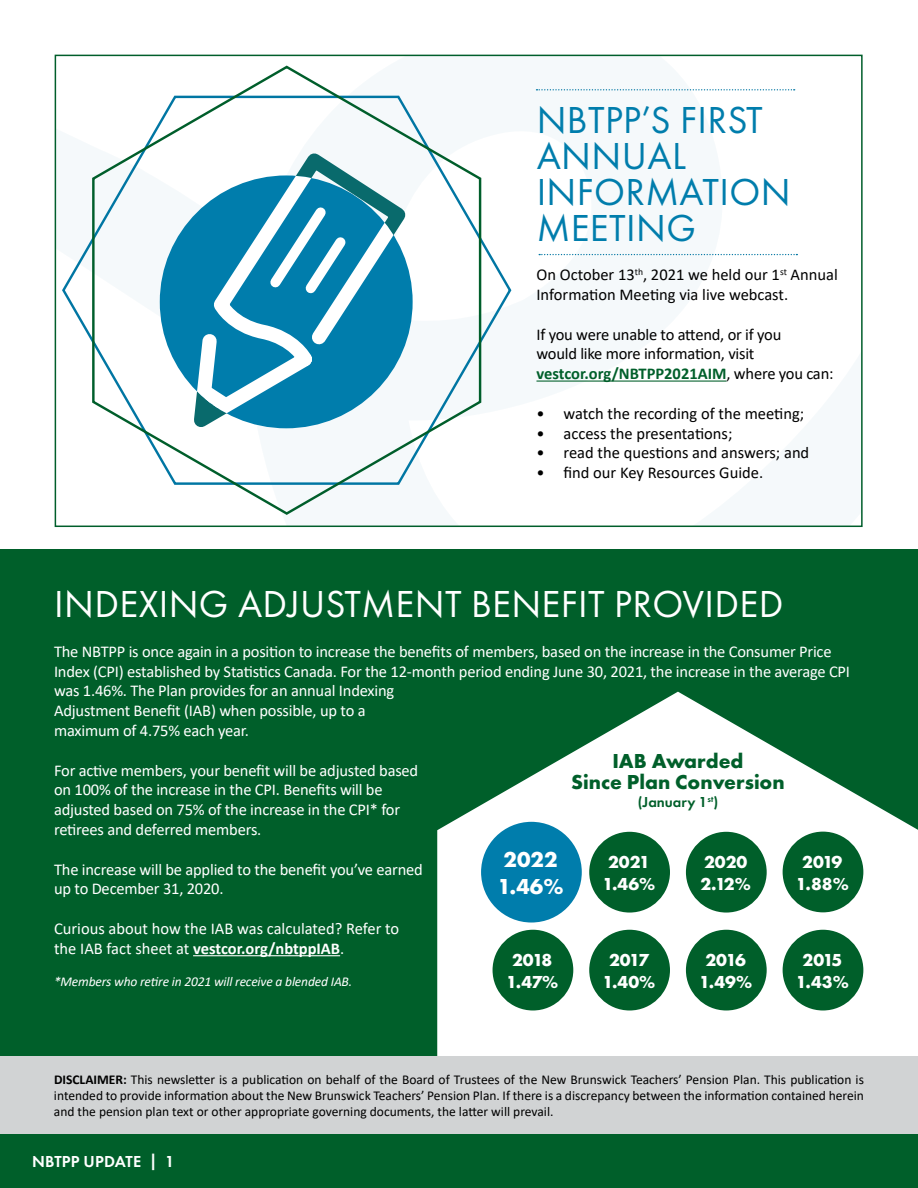
<style>
.page{position:relative;width:918px;height:1188px;background:#fff}
.page>*{position:absolute;margin:0;border:0;box-sizing:border-box;transform-origin:0 0}
.t1{font:39px/36px "Futura PT";letter-spacing:.01em;color:#007dac}
.t2{font:39px "Futura PT";letter-spacing:.01em;color:#fff}
.t3{font:700 22.5px/27px "Futura PT";color:#fff}
.t4{font:700 21px/21px "Futura PT";color:#005f2a;text-align:center}
.t5{font:700 18px/21.6px "Futura PT";color:#fff;text-align:center}
.t6{font:16.5px/19.8px "Calibri";letter-spacing:-.01em;color:#fff}
.t7{font:16.5px/19.8px "Calibri";color:#000}
.t8{font:600 16.5px "Futura PT";letter-spacing:.01em;color:#fff}
.t9{font:600 15px "Futura PT";color:#005f2a}
.t10{font:13.5px/16.2px "Calibri";color:#000;text-align:justify}
.t11{font:italic 13.5px "Calibri";letter-spacing:-.01em;color:#fff}
.s1{font-weight:700;color:#005f2a}
.s2{font-weight:700}
</style>
<div class="page">
<div style="left:0;top:549px;width:918px;height:524px;background:#005f2a"></div>
<svg style="left:437px;top:692px;width:481px;height:364px;fill:#fff"></svg>
<div style="left:55px;top:55px;width:808px;height:472px;border:2px solid #005e2b"></div>
<div style="left:0;top:1056px;width:918px;height:100px;background:#d1d3d4"></div>
<div style="left:0;top:1135px;width:918px;height:53px;background:#005f2a"></div>
<hr style="left:193px;top:955px;width:147px;height:1px;background:#fff">
<svg style="left:62px;top:240px;width:450px;height:101px"></svg>
<svg style="left:91px;top:65px;width:392px;height:450px"></svg>
<svg style="left:184px;top:153px;width:229px;height:22px"></svg>
<div style="left:160px;top:175px;width:253px;height:253px;background:#007dac;border-radius:50%"></div>
<svg style="left:184px;top:175px;width:229px;height:253px"></svg>
<svg style="left:261px;top:198px;width:93px;height:104px"></svg>
<svg style="left:201px;top:385px;width:29px;height:35px"></svg>
<hr style="left:536px;top:381px;width:191px;height:1px;background:#005f2a">
<svg style="left:539px;top:254px;width:258px;height:1px"></svg>
<svg style="left:536px;top:89px;width:259px;height:1px"></svg>
<div style="left:481px;top:822px;width:101px;height:101px;background:#007dac;border-radius:50%"></div>
<div style="left:589px;top:832px;width:81px;height:81px;background:#005f2a;border-radius:50%"></div>
<div style="left:686px;top:832px;width:81px;height:81px;background:#005f2a;border-radius:50%"></div>
<div style="left:493px;top:930px;width:80px;height:80px;background:#005f2a;border-radius:50%"></div>
<div style="left:589px;top:930px;width:81px;height:80px;background:#005f2a;border-radius:50%"></div>
<div style="left:686px;top:930px;width:81px;height:80px;background:#005f2a;border-radius:50%"></div>
<div style="left:783px;top:930px;width:80px;height:80px;background:#005f2a;border-radius:50%"></div>
<div style="left:783px;top:832px;width:80px;height:80px;background:#005f2a;border-radius:50%"></div>
<h1 class="t1" style="left:537px;top:101px;width:256px">NBTPP’S FIRST<br>ANNUAL<br>INFORMATION<br>MEETING</h1>
<p class="t7" style="left:536px;top:264px;width:303px">On October 13<sup>th</sup>, 2021 we held our 1<sup>st</sup> Annual<br>Information Meeting via live webcast.</p>
<p class="t7" style="left:536px;top:324px;width:299px">If you were unable to attend, or if you<br>would like more information, visit <span class="s1">vestcor.org/NBTPP2021AIM</span>, where you can:</p>
<p class="t7" style="left:537px;top:403px;width:269px">• watch the recording of the meeting;</p>
<p class="t7" style="left:537px;top:423px;width:197px">• access the presentations;</p>
<p class="t7" style="left:537px;top:443px;width:274px">• read the questions and answers; and</p>
<p class="t7" style="left:537px;top:462px;width:228px">• find our Key Resources Guide.</p>
<h1 class="t2" style="left:54px;top:581px;width:731px">INDEXING ADJUSTMENT BENEFIT PROVIDED</h1>
<p class="t6" style="left:54px;top:641px;width:798px">The NBTPP is once again in a position to increase the benefits of members, based on the increase in the Consumer Price Index (CPI) established by Statistics Canada. For the 12-month period ending June 30, 2021, the increase in the average CPI was 1.46%. The Plan provides for an annual Indexing<br>Adjustment Benefit (IAB) when possible, up to a<br>maximum of 4.75% each year.</p>
<p class="t6" style="left:54px;top:760px;width:366px">For active members, your benefit will be adjusted based on 100% of the increase in the CPI. Benefits will be adjusted based on 75% of the increase in the CPI* for retirees and deferred members.</p>
<p class="t6" style="left:54px;top:859px;width:370px">The increase will be applied to the benefit you’ve earned up to December 31, 2020.</p>
<p class="t6" style="left:54px;top:918px;width:347px">Curious about how the IAB was calculated? Refer to the IAB fact sheet at <span class="s2">vestcor.org/nbtppIAB</span>.</p>
<p class="t11" style="left:54px;top:972px;width:300px">*Members who retire in 2021 will receive a blended IAB.</p>
<p class="t4" style="left:571px;top:750px;width:215px">IAB Awarded<br>Since Plan Conversion</p>
<p class="t9" style="left:638px;top:793px;width:82px">(January 1<sup>st</sup>)</p>
<h2 class="t3" style="left:498px;top:846px;width:68px">2022<br>1.46%</h2>
<p class="t5" style="left:602px;top:851px;width:54px">2021<br>1.46%</p>
<p class="t5" style="left:700px;top:851px;width:52px;text-align:left">2020<br>2.12%</p>
<p class="t5" style="left:796px;top:851px;width:54px">2019<br>1.88%</p>
<p class="t5" style="left:506px;top:949px;width:54px">2018<br>1.47%</p>
<p class="t5" style="left:602px;top:949px;width:54px">2017<br>1.40%</p>
<p class="t5" style="left:699px;top:949px;width:54px">2016<br>1.49%</p>
<p class="t5" style="left:796px;top:949px;width:54px">2015<br>1.43%</p>
<p class="t10" style="left:54px;top:1071px;width:812px"><span class="s2">DISCLAIMER:</span> This newsletter is a publication on behalf of the Board of Trustees of the New Brunswick Teachers’ Pension Plan. This publication is intended to provide information about the New Brunswick Teachers’ Pension Plan. If there is a discrepancy between the information contained herein and the pension plan text or other appropriate governing documents, the latter will prevail.</p>
<p class="t8" style="left:32px;top:1151px;width:144px">NBTPP UPDATE | 1</p>
</div>
